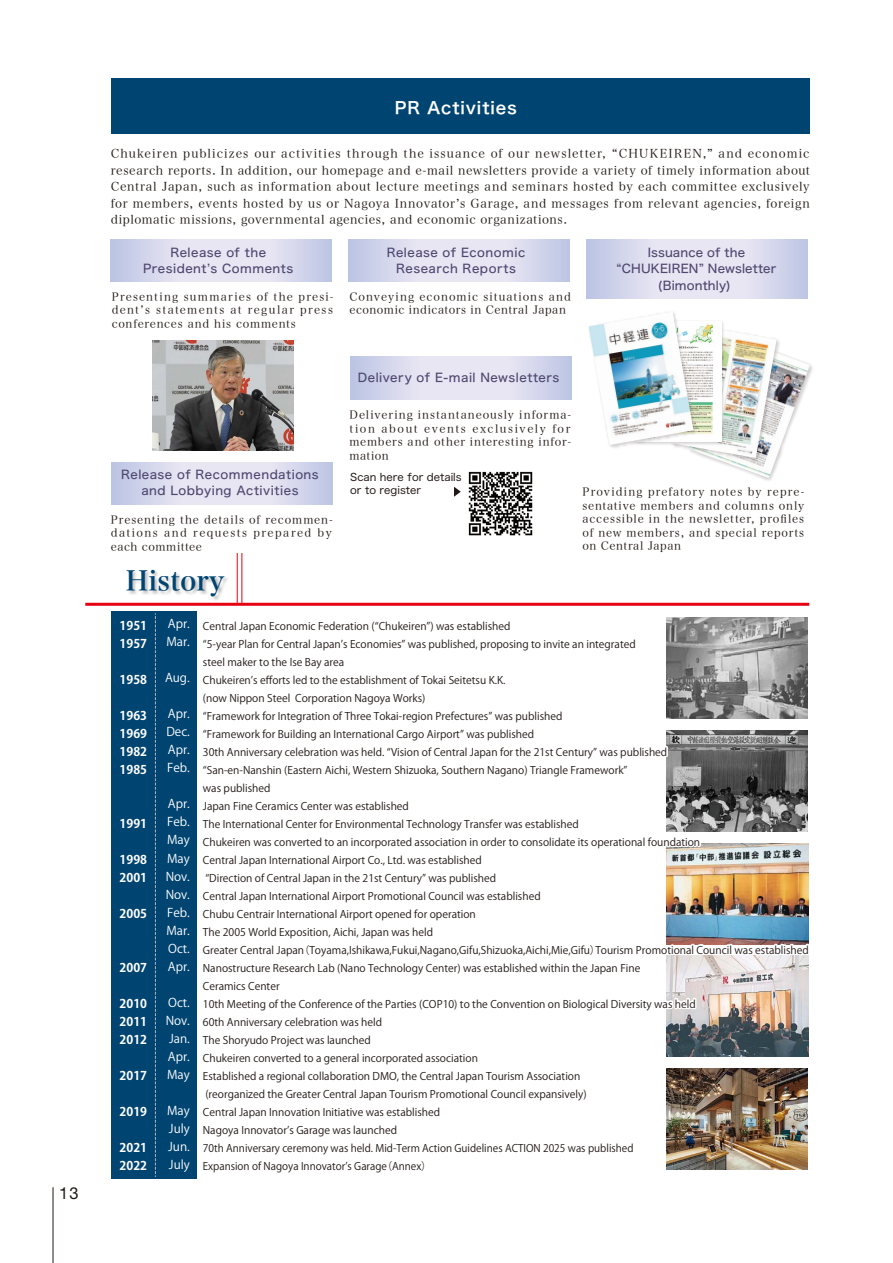
<style>
.page{position:relative;width:893px;height:1263px;background:#fff}
.page>*{position:absolute;margin:0;border:0;box-sizing:border-box;transform-origin:0 0}
.t1{font:27px "Hira Min Pro W6";color:#004471}
.t2{font:16.5px "Hiragino Sans W6";letter-spacing:.055em;color:#fff}
.t3{font:16.5px "Helvetica Neue";color:#221815}
.t4{font:12px/16.5px "Hira Min Pro W3";letter-spacing:.04em;color:#221815;text-align:justify}
.t5{font:12px/16.5px "Hiragino Sans W5";letter-spacing:.04em;color:#4f4770;text-align:center}
.t6{font:12px/18px "Koz Go Pro";color:#fff;text-align:justify}
.t7{font:700 12px/18px "Koz Go Pro";color:#fff}
.t8{font:12px/16.5px "Hiragino Sans W5";letter-spacing:.01em;color:#4f4770;text-align:center}
.t9{font:11.25px/13.5px "Hira Min Pro W3";letter-spacing:.075em;color:#221815;text-align:justify}
.t10{font:10.5px/18px "Koz Go Pro";color:#221815}
.t11{font:10.5px/13.5px "Hiragino Sans W4";color:#221815}
</style>
<div class="page">
<hr style="left:85px;top:603px;width:724px;height:3px;background:#e60012">
<img style="left:124px;top:571px;width:75px;height:35px">
<hr style="left:53px;top:1187px;width:1px;height:76px;background:#221815">
<img style="left:721px;top:354px;width:89px;height:124px">
<img style="left:706px;top:339px;width:76px;height:124px">
<img style="left:690px;top:330px;width:87px;height:128px">
<img style="left:700px;top:322px;width:27px;height:125px">
<img style="left:700px;top:322px;width:21px;height:120px">
<svg style="left:111px;top:239px;width:221px;height:43px;background:#dbdbee"></svg>
<img style="left:153px;top:340px;width:140px;height:110px">
<svg style="left:112px;top:462px;width:221px;height:43px;background:#dbdbee"></svg>
<svg style="left:348px;top:239px;width:221px;height:43px;background:#dbdbee"></svg>
<svg style="left:350px;top:357px;width:221px;height:42px;background:#dbdbee"></svg>
<svg style="left:587px;top:239px;width:221px;height:60px;background:#dbdbee"></svg>
<img style="left:609px;top:327px;width:91px;height:123px">
<img style="left:589px;top:312px;width:104px;height:133px">
<div style="left:111px;top:78px;width:699px;height:55px;background:#004471"></div>
<img style="left:468px;top:471px;width:65px;height:65px">
<svg style="left:454px;top:487px;width:7px;height:10px"></svg>
<hr style="left:237px;top:553px;width:1px;height:51px;background:#e60012">
<hr style="left:241px;top:553px;width:1px;height:51px;background:#e60012">
<div style="left:111px;top:612px;width:86px;height:567px;background:#004471"></div>
<svg style="left:155px;top:613px;width:1px;height:564px"></svg>
<svg style="left:199px;top:575px;width:611px;height:595px"></svg>
<h2 class="t3" style="left:59px;top:1183px;width:21px">13</h2>
<h2 class="t2" style="left:395px;top:93px;width:124px">PR Activities</h2>
<p class="t4" style="left:111px;top:144px;width:701px">Chukeiren publicizes our activities through the issuance of our newsletter, “CHUKEIREN,” and economic research reports. In addition, our homepage and e-mail newsletters provide a variety of timely information about Central Japan, such as information about lecture meetings and seminars hosted by each committee exclusively for members, events hosted by us or Nagoya Innovatorʼs Garage, and messages from relevant agencies, foreign diplomatic missions, governmental agencies, and economic organizations.</p>
<p class="t5" style="left:143px;top:243px;width:152px">Release of the<br>Presidentʼs Comments</p>
<p class="t9" style="left:112px;top:289px;width:223px">Presenting summaries of the presi&shy;dentʼs statements at regular press conferences and his comments</p>
<p class="t8" style="left:616px;top:243px;width:161px">Issuance of the “CHUKEIREN” Newsletter (Bimonthly)</p>
<p class="t5" style="left:387px;top:243px;width:140px">Release of Economic<br>Research Reports</p>
<p class="t9" style="left:349px;top:289px;width:223px">Conveying economic situations and economic indicators in Central Japan</p>
<p class="t5" style="left:121px;top:465px;width:199px">Release of Recommendations and Lobbying Activities</p>
<p class="t9" style="left:111px;top:512px;width:223px">Presenting the details of recommen&shy;dations and requests prepared by each committee</p>
<h1 class="t1" style="left:126px;top:557px;width:100px">History</h1>
<p class="t5" style="left:358px;top:369px;width:203px">Delivery of E-mail Newsletters</p>
<p class="t9" style="left:349px;top:407px;width:223px">Delivering instantaneously informa&shy;tion about events exclusively for members and other interesting infor&shy;mation</p>
<p class="t11" style="left:350px;top:469px;width:113px">Scan here for details or to register</p>
<p class="t9" style="left:583px;top:484px;width:223px">Providing prefatory notes by repre&shy;sentative members and columns only accessible in the newsletter, profiles of new members, and special reports on Central Japan</p>
<p class="t7" style="left:120px;top:617px;width:29px">1951<br>1957</p>
<p class="t7" style="left:120px;top:671px;width:29px">1958</p>
<p class="t7" style="left:120px;top:707px;width:29px;text-align:justify">1963<br>1969<br>1982<br>1985</p>
<p class="t7" style="left:120px;top:815px;width:29px">1991</p>
<p class="t7" style="left:120px;top:851px;width:29px">1998<br>2001</p>
<p class="t7" style="left:120px;top:905px;width:29px">2005</p>
<p class="t7" style="left:120px;top:959px;width:29px">2007</p>
<p class="t7" style="left:120px;top:995px;width:29px;text-align:justify">2010<br>2011<br>2012</p>
<p class="t7" style="left:120px;top:1067px;width:29px">2017</p>
<p class="t7" style="left:120px;top:1103px;width:29px">2019</p>
<p class="t7" style="left:120px;top:1139px;width:29px">2021<br>2022</p>
<p class="t6" style="left:167px;top:615px;width:25px">Apr.<br>Mar.</p>
<p class="t6" style="left:165px;top:669px;width:26px">Aug.</p>
<p class="t6" style="left:166px;top:705px;width:25px">Apr.<br>Dec.<br>Apr.<br>Feb.</p>
<p class="t6" style="left:166px;top:795px;width:26px">Apr.<br>Feb.<br>May May Nov.<br>Nov.<br>Feb.<br>Mar.<br>Oct.<br>Apr.</p>
<p class="t6" style="left:166px;top:993px;width:26px">Oct.<br>Nov.<br>Jan.<br>Apr.<br>May</p>
<p class="t6" style="left:167px;top:1101px;width:24px">May July Jun.<br>July</p>
<p class="t10" style="left:203px;top:617px;width:607px">Central Japan Economic Federation (“Chukeiren”) was established<br>“5-year Plan for Central Japanʼs Economies” was published, proposing to invite an integrated<br>steel maker to the Ise Bay area<br>Chukeirenʼs efforts led to the establishment of Tokai Seitetsu K.K.<br>(now Nippon Steel Corporation Nagoya Works)<br>“Framework for Integration of Three Tokai-region Prefectures” was published<br>“Framework for Building an International Cargo Airport” was published<br>30th Anniversary celebration was held. “Vision of Central Japan for the 21st Century” was published<br>“San-en-Nanshin (Eastern Aichi, Western Shizuoka, Southern Nagano) Triangle Framework”<br>was published<br>Japan Fine Ceramics Center was established<br>The International Center for Environmental Technology Transfer was established<br>Chukeiren was converted to an incorporated association in order to consolidate its operational foundation<br>Central Japan International Airport Co., Ltd. was established<br>“Direction of Central Japan in the 21st Century” was published<br>Central Japan International Airport Promotional Council was established<br>Chubu Centrair International Airport opened for operation<br>The 2005 World Exposition, Aichi, Japan was held<br>Greater Central Japan（Toyama,Ishikawa,Fukui,Nagano,Gifu,Shizuoka,Aichi,Mie,Gifu）Tourism Promotional Council was established Nanostructure Research Lab (Nano Technology Center) was established within the Japan Fine<br>Ceramics Center<br>10th Meeting of the Conference of the Parties (COP10) to the Convention on Biological Diversity was held<br>60th Anniversary celebration was held<br>The Shoryudo Project was launched<br>Chukeiren converted to a general incorporated association<br>Established a regional collaboration DMO, the Central Japan Tourism Association<br>(reorganized the Greater Central Japan Tourism Promotional Council expansively)<br>Central Japan Innovation Initiative was established<br>Nagoya Innovatorʼs Garage was launched<br>70th Anniversary ceremony was held. Mid-Term Action Guidelines ACTION 2025 was published<br>Expansion of Nagoya Innovatorʼs Garage（Annex）</p>
</div>
